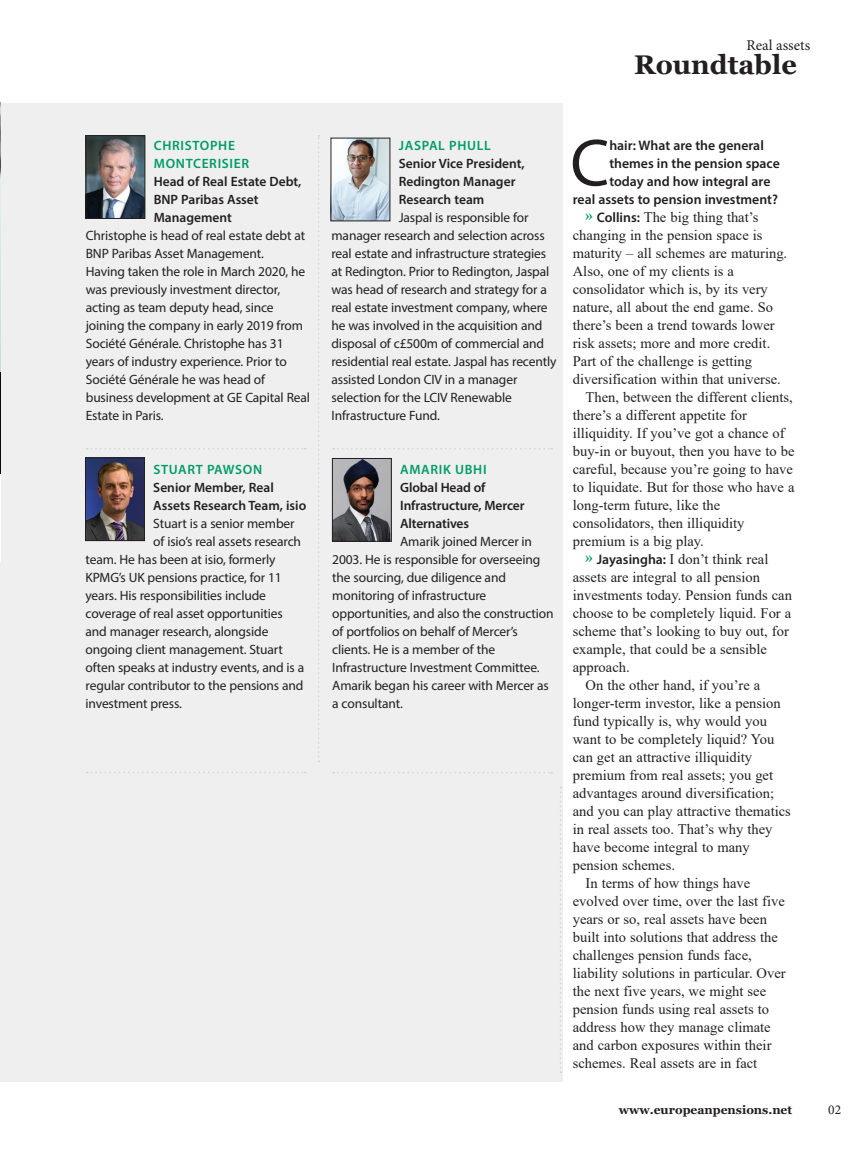
<style>
.page{position:relative;width:868px;height:1153px;background:#fff}
.page>*{position:absolute;margin:0;border:0;box-sizing:border-box;transform-origin:0 0}
.t1{font:67.2px "Myriad Pro";color:#231f20}
.t2{font:700 27px "Georgia";color:#231f20}
.t3{font:15px "Minion Pro";color:#231f20}
.t4{font:14.55px "Times New Roman";color:#231f20}
.t5{font:600 13.8px "Myriad Pro";color:#231f20}
.t6{font:13.5px/18px "Myriad Pro";letter-spacing:-.01em;color:#231f20}
.t7{font:600 13.5px/18px "Myriad Pro";color:#231f20}
.t8{font:600 13.5px/18px "Myriad Pro";letter-spacing:.05em;color:#009c67}
.t9{font:13.5px "Minion Pro";color:#231f20}
.t10{font:700 12px "Georgia";color:#231f20}
.s1{font-weight:700;color:#009c67}
.s2{font-family:"Myriad Pro";font-weight:600;font-size:13.8px}
</style>
<div class="page">
<div style="left:0;top:103px;width:563px;height:978px;background:#eeefee"></div>
<svg style="left:87px;top:448px;width:219px;height:1px"></svg>
<img style="left:88px;top:137px;width:55px;height:80px">
<div style="left:86px;top:135px;width:59px;height:84px;border:1px solid #231f20"></div>
<img style="left:87px;top:459px;width:56px;height:79px">
<div style="left:85px;top:457px;width:60px;height:83px;border:1px solid #231f20"></div>
<img style="left:332px;top:140px;width:56px;height:79px">
<img style="left:0;top:103px;width:1px;height:269px">
<hr style="left:0;top:372px;width:1px;height:102px;background:#110a0c">
<svg style="left:560px;top:787px;width:1px;height:285px"></svg>
<svg style="left:333px;top:448px;width:219px;height:1px"></svg>
<img style="left:334px;top:460px;width:55px;height:79px">
<div style="left:332px;top:458px;width:59px;height:83px;border:1px solid #231f20"></div>
<svg style="left:318px;top:135px;width:1px;height:626px"></svg>
<svg style="left:333px;top:772px;width:219px;height:1px"></svg>
<hr style="left:0;top:473px;width:1px;height:88px;background:#fff">
<p class="t3" style="left:746px;top:35px;width:65px">Real assets</p>
<h2 class="t2" style="left:634px;top:47px;width:164px">Roundtable</h2>
<p class="t8" style="left:154px;top:136px;width:97px">CHRISTOPHE<br>MONTCERISIER</p>
<p class="t7" style="left:154px;top:171px;width:149px">Head of Real Estate Debt,<br>BNP Paribas Asset<br>Management</p>
<p class="t6" style="left:86px;top:226px;width:226px">Christophe is head of real estate debt at BNP Paribas Asset Management.<br>Having taken the role in March 2020, he was previously investment director, acting as team deputy head, since joining the company in early 2019 from Société Générale. Christophe has 31 years of industry experience. Prior to Société Générale he was head of business development at GE Capital Real Estate in Paris.</p>
<p class="t8" style="left:153px;top:460px;width:110px">STUART PAWSON</p>
<p class="t7" style="left:153px;top:477px;width:154px">Senior Member, Real<br>Assets Research Team, isio</p>
<p class="t6" style="left:153px;top:514px;width:143px">Stuart is a senior member</p>
<p class="t6" style="left:153px;top:532px;width:149px">of isio’s real assets research</p>
<p class="t6" style="left:86px;top:550px;width:191px">team. He has been at isio, formerly</p>
<p class="t6" style="left:86px;top:568px;width:198px">KPMG’s UK pensions practice, for 11</p>
<p class="t6" style="left:86px;top:586px;width:182px">years. His responsibilities include</p>
<p class="t6" style="left:86px;top:604px;width:199px">coverage of real asset opportunities</p>
<p class="t6" style="left:86px;top:622px;width:184px">and manager research, alongside</p>
<p class="t6" style="left:86px;top:640px;width:199px">ongoing client management. Stuart</p>
<p class="t6" style="left:86px;top:658px;width:220px">often speaks at industry events, and is a</p>
<p class="t6" style="left:86px;top:676px;width:219px">regular contributor to the pensions and</p>
<p class="t6" style="left:86px;top:694px;width:98px">investment press.</p>
<p class="t8" style="left:399px;top:136px;width:93px">JASPAL PHULL</p>
<p class="t7" style="left:398px;top:153px;width:127px">Senior Vice President,<br>Redington Manager<br>Research team</p>
<p class="t6" style="left:331px;top:208px;width:226px;text-indent:67px">Jaspal is responsible for manager research and selection across real estate and infrastructure strategies at Redington. Prior to Redington, Jaspal was head of research and strategy for a real estate investment company, where he was involved in the acquisition and disposal of c£500m of commercial and residential real estate. Jaspal has recently assisted London CIV in a manager selection for the LCIV Renewable Infrastructure Fund.</p>
<p class="t8" style="left:400px;top:460px;width:88px">AMARIK UBHI</p>
<p class="t7" style="left:400px;top:477px;width:126px">Global Head of<br>Infrastructure, Mercer<br>Alternatives</p>
<p class="t6" style="left:332px;top:532px;width:223px;text-indent:68px">Amarik joined Mercer in<br>2003. He is responsible for overseeing the sourcing, due diligence and monitoring of infrastructure opportunities, and also the construction of portfolios on behalf of Mercer’s clients. He is a member of the<br>Infrastructure Investment Committee.<br>Amarik began his career with Mercer as a consultant.</p>
<h1 class="t1" style="left:570px;top:121px;width:40px">C</h1>
<p class="t5" style="left:609px;top:136px;width:156px">hair: What are the general</p>
<p class="t5" style="left:609px;top:154px;width:172px">themes in the pension space</p>
<p class="t5" style="left:609px;top:172px;width:163px">today and how integral are</p>
<p class="t5" style="left:572px;top:190px;width:207px">real assets to pension investment?</p>
<p class="t4" style="left:585px;top:206px;width:174px"><span class="s1">»</span> <span class="s2">Collins:</span> The big thing that’s</p>
<p class="t4" style="left:572px;top:224px;width:191px">changing in the pension space is</p>
<p class="t4" style="left:572px;top:242px;width:216px">maturity – all schemes are maturing.</p>
<p class="t4" style="left:572px;top:260px;width:163px">Also, one of my clients is a</p>
<p class="t4" style="left:572px;top:278px;width:196px">consolidator which is, by its very</p>
<p class="t4" style="left:572px;top:296px;width:202px">nature, all about the end game. So</p>
<p class="t4" style="left:572px;top:314px;width:203px">there’s been a trend towards lower</p>
<p class="t4" style="left:572px;top:332px;width:199px">risk assets; more and more credit.</p>
<p class="t4" style="left:572px;top:350px;width:181px">Part of the challenge is getting</p>
<p class="t4" style="left:572px;top:368px;width:210px">diversification within that universe.</p>
<p class="t4" style="left:585px;top:386px;width:209px">Then, between the different clients,</p>
<p class="t4" style="left:572px;top:404px;width:176px">there’s a different appetite for</p>
<p class="t4" style="left:572px;top:422px;width:213px">illiquidity. If you’ve got a chance of</p>
<p class="t4" style="left:572px;top:440px;width:223px">buy-in or buyout, then you have to be</p>
<p class="t4" style="left:572px;top:458px;width:221px">careful, because you’re going to have</p>
<p class="t4" style="left:572px;top:476px;width:223px">to liquidate. But for those who have a</p>
<p class="t4" style="left:572px;top:494px;width:149px">long-term future, like the</p>
<p class="t4" style="left:572px;top:512px;width:173px">consolidators, then illiquidity</p>
<p class="t4" style="left:572px;top:530px;width:133px">premium is a big play.</p>
<p class="t4" style="left:585px;top:548px;width:184px"><span class="s1">»</span> <span class="s2">Jayasingha:</span> I don’t think real</p>
<p class="t4" style="left:572px;top:566px;width:189px">assets are integral to all pension</p>
<p class="t4" style="left:572px;top:584px;width:221px">investments today. Pension funds can</p>
<p class="t4" style="left:572px;top:602px;width:220px">choose to be completely liquid. For a</p>
<p class="t4" style="left:572px;top:620px;width:217px">scheme that’s looking to buy out, for</p>
<p class="t4" style="left:572px;top:638px;width:196px">example, that could be a sensible</p>
<p class="t4" style="left:572px;top:656px;width:58px">approach.</p>
<p class="t4" style="left:585px;top:674px;width:176px">On the other hand, if you’re a</p>
<p class="t4" style="left:572px;top:692px;width:209px">longer-term investor, like a pension</p>
<p class="t4" style="left:572px;top:710px;width:196px">fund typically is, why would you</p>
<p class="t4" style="left:572px;top:728px;width:203px">want to be completely liquid? You</p>
<p class="t4" style="left:572px;top:746px;width:181px">can get an attractive illiquidity</p>
<p class="t4" style="left:572px;top:764px;width:202px">premium from real assets; you get</p>
<p class="t4" style="left:572px;top:782px;width:203px">advantages around diversification;</p>
<p class="t4" style="left:572px;top:800px;width:220px">and you can play attractive thematics</p>
<p class="t4" style="left:572px;top:818px;width:201px">in real assets too. That’s why they</p>
<p class="t4" style="left:572px;top:836px;width:178px">have become integral to many</p>
<p class="t4" style="left:572px;top:854px;width:104px">pension schemes.</p>
<p class="t4" style="left:585px;top:872px;width:166px">In terms of how things have</p>
<p class="t4" style="left:572px;top:890px;width:213px">evolved over time, over the last five</p>
<p class="t4" style="left:572px;top:908px;width:196px">years or so, real assets have been</p>
<p class="t4" style="left:572px;top:926px;width:207px">built into solutions that address the</p>
<p class="t4" style="left:572px;top:944px;width:180px">challenges pension funds face,</p>
<p class="t4" style="left:572px;top:962px;width:214px">liability solutions in particular. Over</p>
<p class="t4" style="left:572px;top:980px;width:195px">the next five years, we might see</p>
<p class="t4" style="left:572px;top:998px;width:198px">pension funds using real assets to</p>
<p class="t4" style="left:572px;top:1016px;width:199px">address how they manage climate</p>
<p class="t4" style="left:572px;top:1034px;width:200px">and carbon exposures within their</p>
<p class="t4" style="left:572px;top:1052px;width:186px">schemes. Real assets are in fact</p>
<p class="t10" style="left:618px;top:1101px;width:175px">www.europeanpensions.net</p>
<p class="t9" style="left:828px;top:1100px;width:14px">02</p>
</div>
